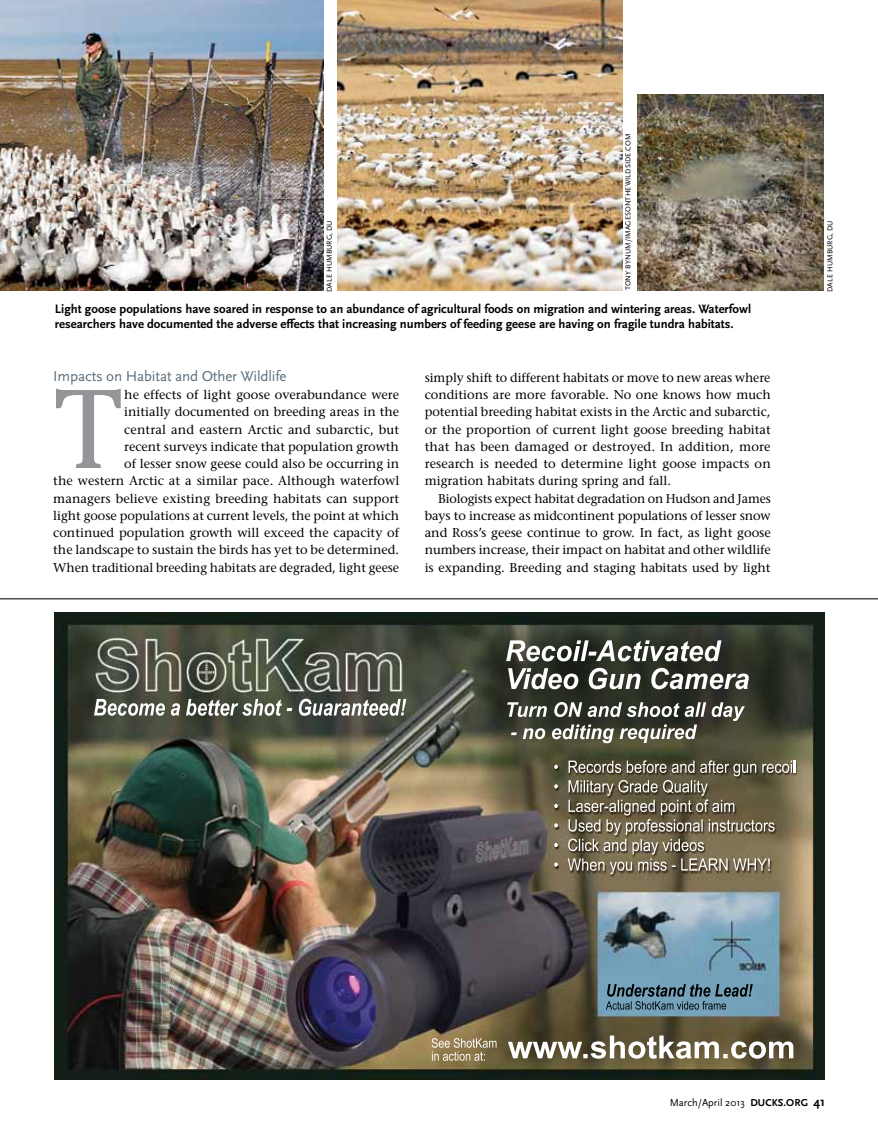
<style>
.page{position:relative;width:878px;height:1134px;background:#fff}
.page>*{position:absolute;margin:0;border:0;box-sizing:border-box;transform-origin:0 0}
.t1{font:110.85px "Cheltenham";color:#939598}
.t2{font:15px "Scala Sans OT";letter-spacing:-.01em;color:#5c6f7c}
.t3{font:12.75px/17.2px "Stone Serif";color:#000;text-align:justify}
.t4{font:700 12.75px/15.3px "Scala Sans OT";color:#000}
.t5{font:10.5px "Scala Sans OT";color:#000}
.t6{font:700 10.5px "Scala Sans OT";color:#000}
.t7{font:7.5px "Scala Sans OT";letter-spacing:.01em;color:#000}
.s1{font-weight:700}
.s2{font-size:12.75px}
</style>
<div class="page">
<img style="left:55px;top:612px;width:769px;height:468px">
<img style="left:610px;top:1036px;width:183px;height:23px">
<img style="left:431px;top:1038px;width:64px;height:10px">
<img style="left:568px;top:760px;width:224px;height:13px">
<svg style="left:793px;top:761px;width:2px;height:12px"></svg>
<img style="left:568px;top:780px;width:132px;height:13px">
<svg style="left:554px;top:804px;width:4px;height:4px"></svg>
<img style="left:568px;top:800px;width:166px;height:12px">
<img style="left:568px;top:819px;width:206px;height:13px">
<img style="left:568px;top:839px;width:136px;height:12px">
<img style="left:567px;top:858px;width:202px;height:13px">
<img style="left:94px;top:699px;width:312px;height:17px">
<img style="left:506px;top:640px;width:215px;height:21px">
<img style="left:508px;top:668px;width:240px;height:21px">
<img style="left:507px;top:702px;width:223px;height:15px">
<img style="left:562px;top:724px;width:135px;height:19px">
<img style="left:607px;top:984px;width:145px;height:13px">
<img style="left:606px;top:1001px;width:99px;height:9px">
<hr style="left:0;top:598px;width:878px;height:1px;background:#000">
<img style="left:0;top:0;width:323px;height:291px">
<img style="left:637px;top:94px;width:187px;height:197px">
<img style="left:338px;top:0;width:284px;height:291px">
<p class="t7" style="left:325px;top:292px;width:72px;rotate:-90deg">dale hum burg, DU</p>
<p class="t7" style="left:624px;top:290px;width:157px;rotate:-90deg">tony bynum/imag esonthewildsid e.com</p>
<p class="t4" style="left:55px;top:301px;width:697px">Light goose populations have soared in response to an abundance of agricultural foods on migration and wintering areas. Waterfowl researchers have documented the adverse effects that increasing numbers of feeding geese are having on fragile tundra habitats.</p>
<p class="t2" style="left:53px;top:368px;width:235px">I mpacts on H abitat and Other Wildlife</p>
<h1 class="t1" style="left:53px;top:365px;width:72px">T</h1>
<p class="t3" style="left:53px;top:386px;width:347px;text-align:right">he effects of light goose overabundance were<br>initially documented on breeding areas in the<br>central and eastern Arctic and subarctic, but<br>recent surveys indicate that population growth<br>of lesser snow geese could also be occurring in<br>the western Arctic at a similar pace. Although waterfowl managers believe existing breeding habitats can support light goose populations at current levels, the point at which continued population growth will exceed the capacity of the landscape to sustain the birds has yet to be determined.<br>When traditional breeding habitats are degraded, light geese</p>
<p class="t3" style="left:425px;top:369px;width:347px">simply shift to different habitats or move to new areas where conditions are more favorable. No one knows how much potential breeding habitat exists in the Arctic and subarctic, or the proportion of current light goose breeding habitat that has been damaged or destroyed. In addition, more research is needed to determine light goose impacts on migration habitats during spring and fall.</p>
<p class="t3" style="left:425px;top:489px;width:347px;text-indent:14px">Biologists expect habitat degradation on Hudson and James bays to increase as midcontinent populations of lesser snow and Ross’s geese continue to grow. In fact, as light goose numbers increase, their impact on habitat and other wildlife is expanding. Breeding and staging habitats used by light</p>
<p class="t7" style="left:825px;top:292px;width:72px;rotate:-90deg">dale hum burg, DU</p>
<p class="t5" style="left:669px;top:1097px;width:96px">March/April 2013 <span class="s1">DUCKS</span></p>
<p class="t6" style="left:783px;top:1097px;width:43px">.org <span class="s2">41</span></p>
</div>
